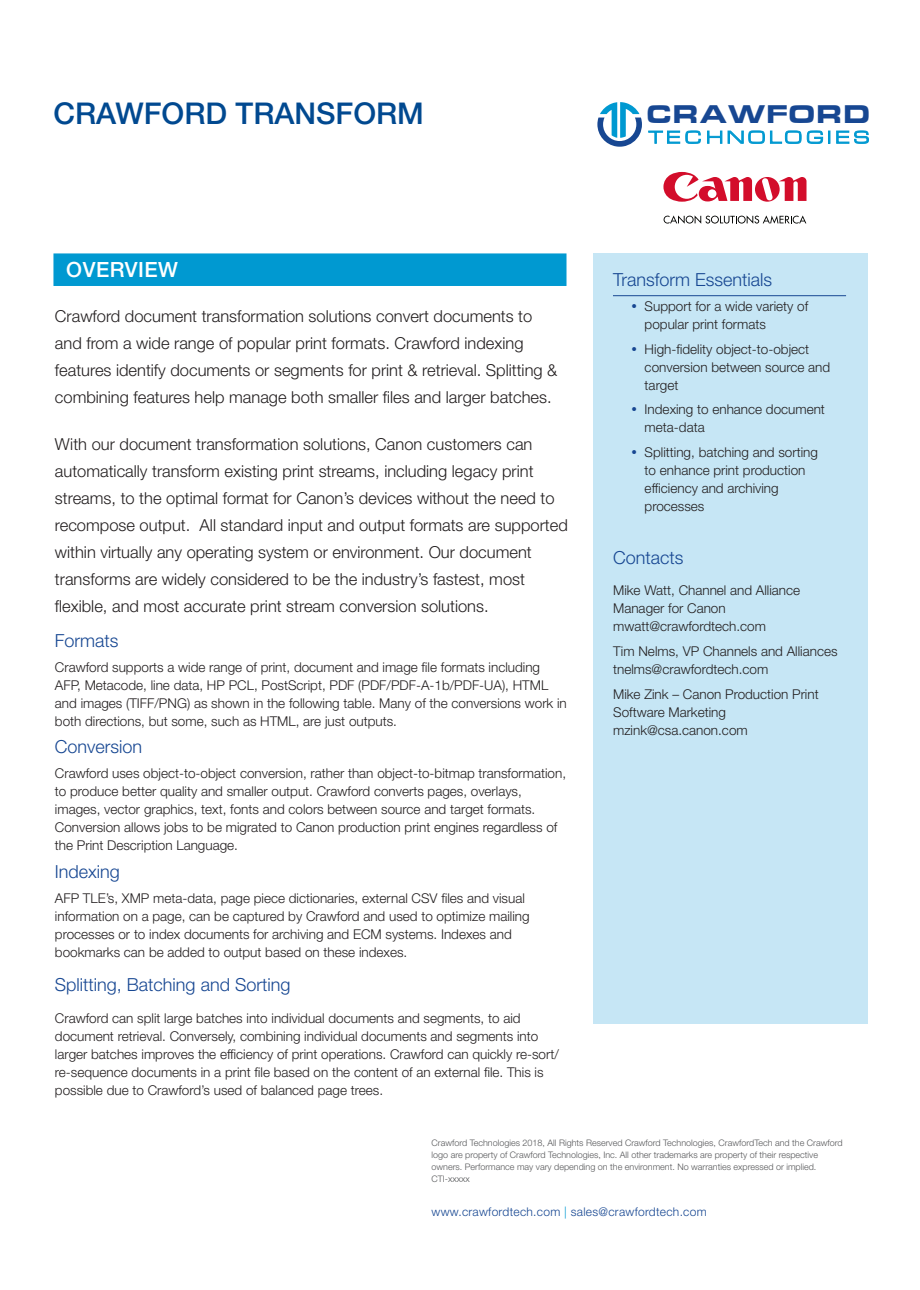
<style>
.page{position:relative;width:920px;height:1290px;background:#fff}
.page>*{position:absolute;margin:0;border:0;box-sizing:border-box;transform-origin:0 0}
.t1{font:500 30px "Helvetica Neue LT Std";color:#014990}
.t2{font:900 26.4px "Eurostile Extended";color:#174792}
.t3{font:500 21px "Helvetica Neue LT Std";letter-spacing:.025em;color:#fff}
.t4{font:300 18px "Helvetica Neue LT Std";color:#174792}
.t5{font:300 16.5px/27px "Helvetica Neue LT Std";color:#231f20}
.t6{font:300 13.5px/18px "Helvetica Neue LT Std";color:#231f20}
.t7{font:300 12px "Helvetica Neue LT Std";letter-spacing:.025em;color:#174792}
.t8{font:300 9px/12px "Helvetica Neue LT Std";color:#57585a}
.s1{color:#0099d1}
</style>
<div class="page">
<div style="left:593px;top:253px;width:274px;height:770px;background:#c6e6f5"></div>
<hr style="left:613px;top:295px;width:233px;height:1px;background:#174792">
<svg style="left:597px;top:102px;width:45px;height:45px"></svg>
<svg style="left:648px;top:130px;width:53px;height:14px"></svg>
<svg style="left:707px;top:130px;width:123px;height:14px"></svg>
<svg style="left:836px;top:130px;width:33px;height:14px"></svg>
<svg style="left:664px;top:215px;width:142px;height:9px"></svg>
<svg style="left:663px;top:172px;width:143px;height:30px"></svg>
<div style="left:53px;top:253px;width:513px;height:33px;background:#0099d1;border:2px solid #0099d1"></div>
<h1 class="t1" style="left:53px;top:95px;width:372px">CRAWFORD TRANSFORM</h1>
<p class="t2" style="left:646px;top:100px;width:226px">CRAWFORD</p>
<h2 class="t3" style="left:66px;top:257px;width:113px">OVERVIEW</h2>
<p class="t5" style="left:55px;top:302px;width:504px">Crawford document transformation solutions convert documents to and from a wide range of popular print formats. Crawford indexing features identify documents or segments for print &amp; retrieval. Splitting &amp; combining features help manage both smaller fles and larger batches.</p>
<p class="t5" style="left:55px;top:430px;width:514px">With our document transformation solutions, Canon customers can automatically transform existing print streams, including legacy print streams, to the optimal format for Canon’s devices without the need to recompose output. All standard input and output formats are supported within virtually any operating system or environment. Our document transforms are widely considered to be the industry’s fastest, most fexible, and most accurate print stream conversion solutions.</p>
<h3 class="t4" style="left:55px;top:629px;width:65px">Formats</h3>
<p class="t6" style="left:55px;top:657px;width:513px">Crawford supports a wide range of print, document and image fle formats including AFP, Metacode, line data, HP PCL, PostScript, PDF (PDF/PDF-A-1b/PDF-UA), HTML and images (TIFF/PNG) as shown in the following table. Many of the conversions work in both directions, but some, such as HTML, are just outputs.</p>
<h3 class="t4" style="left:55px;top:736px;width:89px">Conversion</h3>
<p class="t6" style="left:55px;top:764px;width:513px">Crawford uses object-to-object conversion, rather than object-to-bitmap transformation, to produce better quality and smaller output. Crawford converts pages, overlays, images, vector graphics, text, fonts and colors between source and target formats.<br>Conversion allows jobs to be migrated to Canon production print engines regardless of the Print Description Language.</p>
<h3 class="t4" style="left:55px;top:860px;width:66px">Indexing</h3>
<p class="t6" style="left:55px;top:888px;width:476px">AFP TLE’s, XMP meta-data, page piece dictionaries, external CSV fles and visual information on a page, can be captured by Crawford and used to optimize mailing processes or to index documents for archiving and ECM systems. Indexes and bookmarks can be added to output based on these indexes.</p>
<h3 class="t4" style="left:55px;top:974px;width:237px">Splitting, Batching and Sorting</h3>
<p class="t6" style="left:55px;top:1008px;width:505px">Crawford can split large batches into individual documents and segments, to aid document retrieval. Conversely, combining individual documents and segments into larger batches improves the effciency of print operations. Crawford can quickly re-sort/ re-sequence documents in a print fle based on the content of an external fle. This is possible due to Crawford’s used of balanced page trees.</p>
<h4 class="t4" style="left:613px;top:269px;width:161px">Transform Essentials</h4>
<p class="t6" style="left:645px;top:297px;width:165px">Support for a wide variety of popular print formats</p>
<p class="t6" style="left:645px;top:339px;width:187px">High-fdelity object-to-object conversion between source and target</p>
<p class="t6" style="left:645px;top:400px;width:182px">Indexing to enhance document meta-data</p>
<p class="t6" style="left:645px;top:443px;width:175px">Splitting, batching and sorting to enhance print production effciency and archiving processes</p>
<h4 class="t4" style="left:613px;top:546px;width:72px">Contacts</h4>
<p class="t6" style="left:613px;top:581px;width:189px">Mike Watt, Channel and Alliance<br>Manager for Canon mwatt@crawfordtech.com</p>
<p class="t6" style="left:613px;top:642px;width:226px">Tim Nelms, VP Channels and Alliances tnelms@crawfordtech.com</p>
<p class="t6" style="left:613px;top:684px;width:207px">Mike Zink – Canon Production Print<br>Software Marketing mzink@csa.canon.com</p>
<p class="t8" style="left:431px;top:1136px;width:413px">Crawford Technologies 2018, All Rights Reserved Crawford Technologies, CrawfordTech and the Crawford logo are property of Crawford Technologies, Inc. All other trademarks are property of their respective owners. Performance may vary depending on the environment. No warranties expressed or implied.<br>CTI-xxxxx</p>
<p class="t7" style="left:431px;top:1204px;width:277px">www.crawfordtech.com <span class="s1">|</span> sales@crawfordtech.com</p>
</div>
